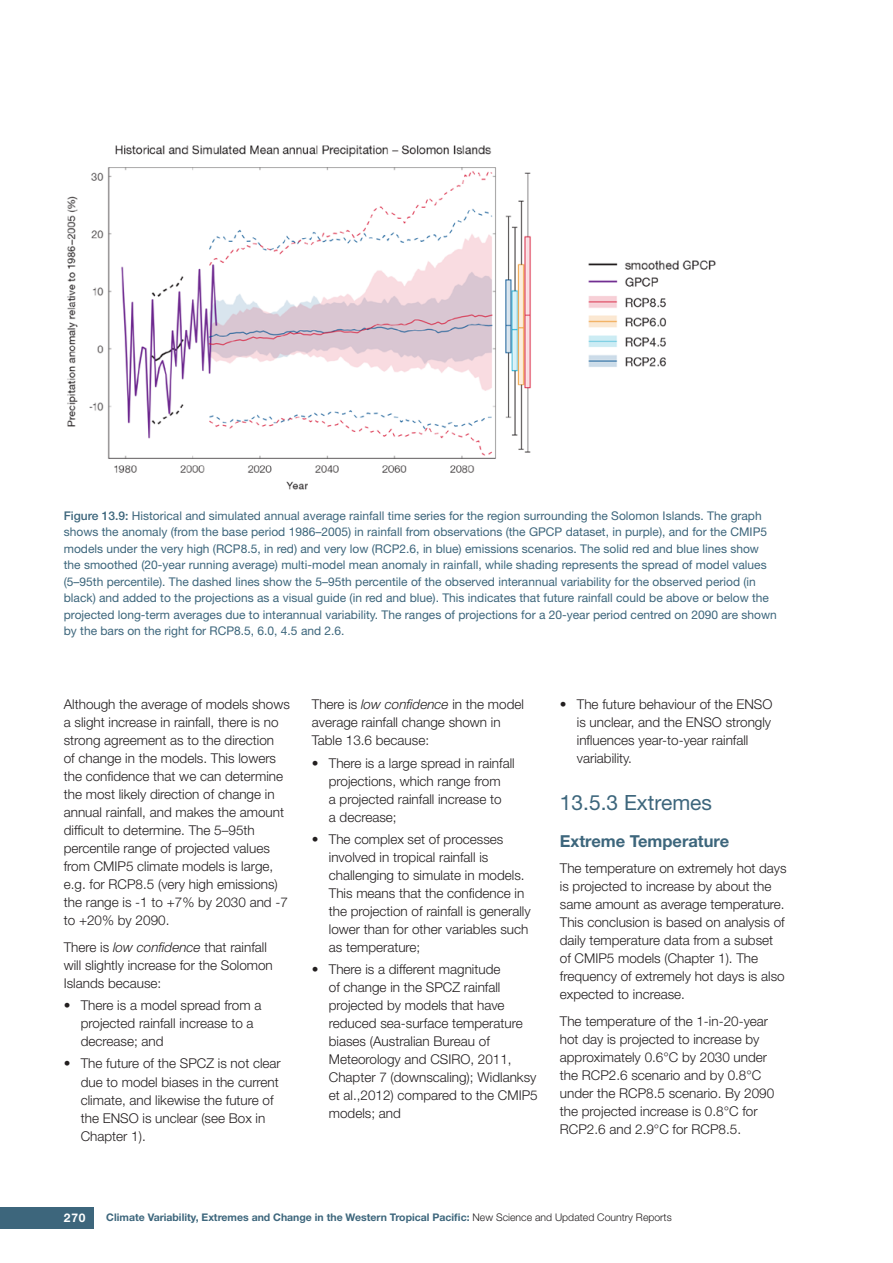
<style>
.page{position:relative;width:893px;height:1263px;background:#fff}
.page>*{position:absolute;margin:0;border:0;box-sizing:border-box;transform-origin:0 0}
.heading_1{font:21px "Helvetica Neue";color:#3d667c}
.heading_2{font:700 16.5px "Helvetica Neue";color:#3d667c}
.body{font:300 13.5px/18px "Helvetica Neue";color:#231f20}
.t1{font:12px/16.5px "Helvetica Neue";color:#3d667c}
.t2{font:700 12px "Helvetica Neue";color:#fff}
.t3{font:700 10.5px "Helvetica Neue";color:#3d667c}
.s1{font-weight:500}
.s2{font-style:italic}
.s3{font-weight:300;color:#231f20}
</style>
<div class="page">
<img style="left:67px;top:145px;width:649px;height:345px">
<div style="left:0;top:1208px;width:94px;height:21px;background:#3d667c"></div>
<p class="t1" style="left:64px;top:507px;width:715px"><span class="s1">Figure 13.9:</span> Historical and simulated annual average rainfall time series for the region surrounding the Solomon Islands. The graph shows the anomaly (from the base period 1986–2005) in rainfall from observations (the GPCP dataset, in purple), and for the CMIP5 models under the very high (RCP8.5, in red) and very low (RCP2.6, in blue) emissions scenarios. The solid red and blue lines show the smoothed (20-year running average) multi-model mean anomaly in rainfall, while shading represents the spread of model values (5–95th percentile). The dashed lines show the 5–95th percentile of the observed interannual variability for the observed period (in black) and added to the projections as a visual guide (in red and blue). This indicates that future rainfall could be above or below the projected long-term averages due to interannual variability. The ranges of projections for a 20-year period centred on 2090 are shown by the bars on the right for RCP8.5, 6.0, 4.5 and 2.6.</p>
<p class="body" style="left:64px;top:695px;width:228px">Although the average of models shows a slight increase in rainfall, there is no strong agreement as to the direction<br>of change in the models. This lowers the confidence that we can determine the most likely direction of change in annual rainfall, and makes the amount difficult to determine. The 5–95th percentile range of projected values from CMIP5 climate models is large, e.g. for RCP8.5 (very high emissions) the range is -1 to +7% by 2030 and -7 to +20% by 2090.</p>
<p class="body" style="left:64px;top:938px;width:211px">There is <span class="s2">low confidence</span> that rainfall will slightly increase for the Solomon<br>Islands because:</p>
<p class="body" style="left:81px;top:996px;width:182px;text-indent:-17px">• There is a model spread from a projected rainfall increase to a decrease; and</p>
<p class="body" style="left:81px;top:1054px;width:202px;text-indent:-17px">• The future of the SPCZ is not clear due to model biases in the current climate, and likewise the future of the ENSO is unclear (see Box in<br>Chapter 1).</p>
<p class="body" style="left:312px;top:695px;width:214px">There is <span class="s2">low confidence</span> in the model average rainfall change shown in<br>Table 13.6 because:</p>
<p class="body" style="left:329px;top:754px;width:187px;text-indent:-17px">• There is a large spread in rainfall projections, which range from<br>a projected rainfall increase to<br>a decrease;</p>
<p class="body" style="left:329px;top:830px;width:203px;text-indent:-17px">• The complex set of processes involved in tropical rainfall is challenging to simulate in models.<br>This means that the confidence in the projection of rainfall is generally lower than for other variables such as temperature;</p>
<p class="body" style="left:329px;top:960px;width:210px;text-indent:-17px">• There is a different magnitude<br>of change in the SPCZ rainfall projected by models that have reduced sea-surface temperature biases (Australian Bureau of<br>Meteorology and CSIRO, 2011,<br>Chapter 7 (downscaling); Widlanksy et al.,2012) compared to the CMIP5 models; and</p>
<p class="body" style="left:577px;top:695px;width:197px;text-indent:-17px">• The future behaviour of the ENSO is unclear, and the ENSO strongly influences year-to-year rainfall variability.</p>
<h2 class="heading_1" style="left:560px;top:790px;width:154px">13.5.3 Extremes</h2>
<h3 class="heading_2" style="left:560px;top:831px;width:171px">Extreme Temperature</h3>
<p class="body" style="left:560px;top:859px;width:228px">The temperature on extremely hot days is projected to increase by about the same amount as average temperature.<br>This conclusion is based on analysis of daily temperature data from a subset of CMIP5 models (Chapter 1). The frequency of extremely hot days is also expected to increase.</p>
<p class="body" style="left:560px;top:1012px;width:216px">The temperature of the 1-in-20-year hot day is projected to increase by approximately 0.6°C by 2030 under the RCP2.6 scenario and by 0.8°C under the RCP8.5 scenario. By 2090 the projected increase is 0.8°C for RCP2.6 and 2.9°C for RCP8.5.</p>
<p class="t2" style="left:64px;top:1210px;width:23px">270</p>
<p class="t3" style="left:106px;top:1211px;width:567px">Climate Variability, Extremes and Change in the Western Tropical Pacific: <span class="s3">New Science and Updated Country Reports</span></p>
</div>
